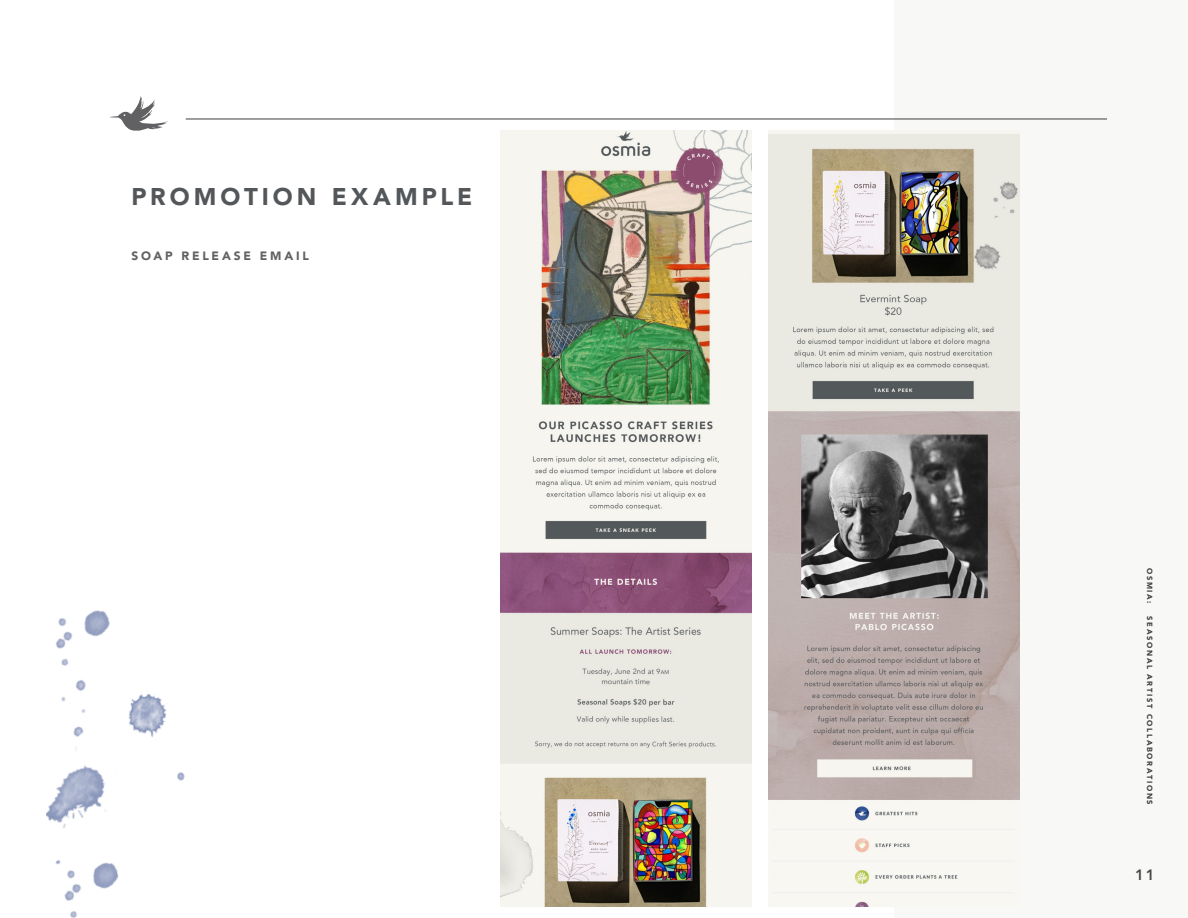
<style>
.page{position:relative;width:1188px;height:918px;background:#fff}
.page>*{position:absolute;margin:0;border:0;box-sizing:border-box;transform-origin:0 0}
.Bulk_paragraph_text{font:900 24px "Avenir LT Std";letter-spacing:.165em;color:#54575a}
.t1{font:800 15px "Avenir";color:#454647}
.Bulk_paragraph_text-2{font:900 12px "Avenir LT Std";letter-spacing:.23em;color:#616164}
.t2{font:900 7.5px "Avenir";letter-spacing:.225em;color:#3e3e3f}
</style>
<div class="page">
<div style="left:894px;top:0;width:294px;height:918px;background:#f8f8f6"></div>
<hr style="left:186px;top:119px;width:921px;height:1px;background:#3e3e3f">
<svg style="left:110px;top:96px;width:58px;height:35px"></svg>
<img style="left:46px;top:690px;width:139px;height:139px">
<img style="left:46px;top:610px;width:93px;height:171px">
<img style="left:55px;top:860px;width:64px;height:58px">
<img style="left:501px;top:131px;width:251px;height:776px">
<img style="left:769px;top:131px;width:251px;height:776px">
<p class="Bulk_paragraph_text" style="left:131px;top:182px;width:342px">PROMOTION EXAMPLE</p>
<p class="Bulk_paragraph_text-2" style="left:131px;top:249px;width:179px">SOAP RELEASE EMAIL</p>
<p class="t2" style="left:1156px;top:568px;width:37px;rotate:90deg">OSMIA:</p>
<p class="t2" style="left:1156px;top:616px;width:190px;rotate:90deg">SEASONAL ARTIST COLLABORATIONS</p>
<h2 class="t1" style="left:1135px;top:863px;width:21px">11</h2>
</div>
